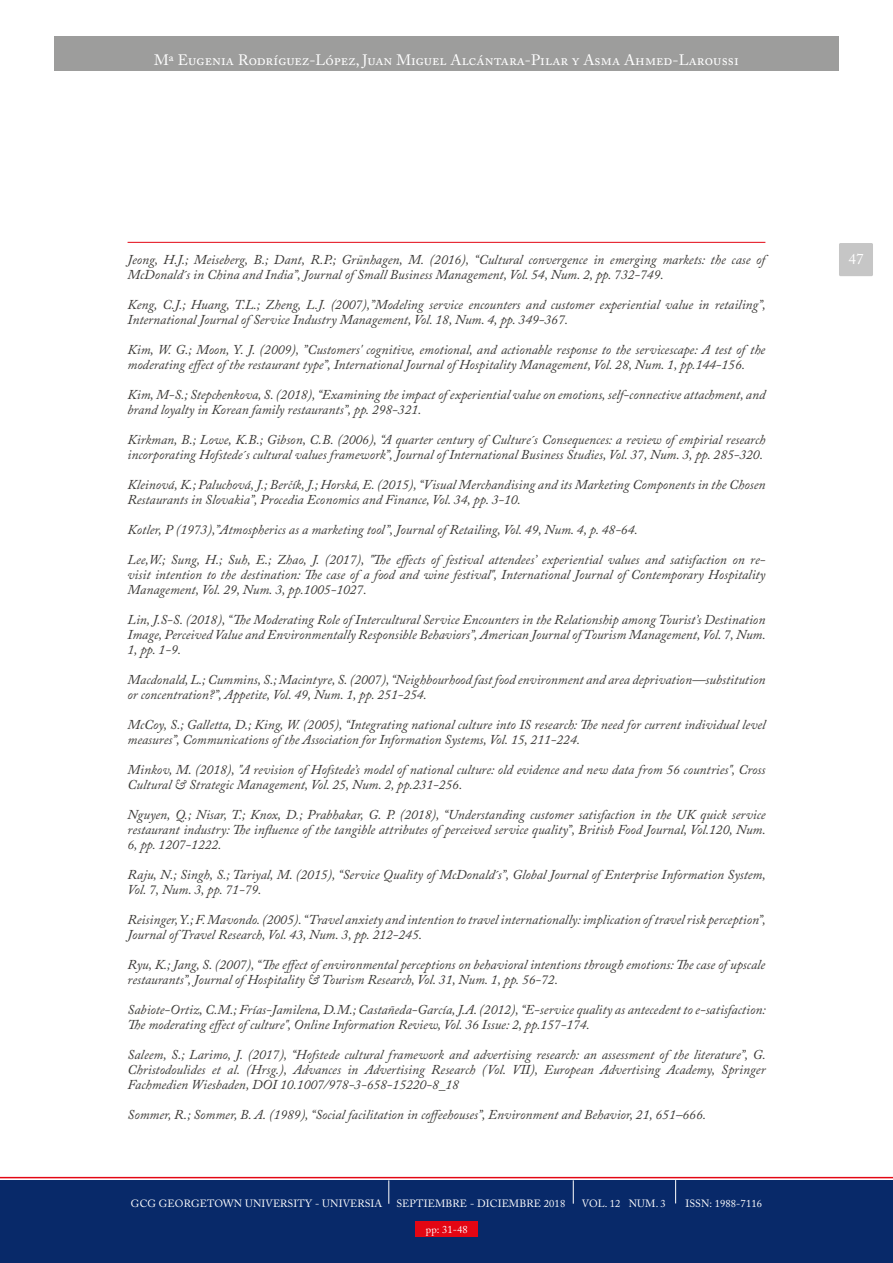
<style>
.page{position:relative;width:893px;height:1263px;background:#fff}
.page>*{position:absolute;margin:0;border:0;box-sizing:border-box;transform-origin:0 0}
.t1{font:15px "Adobe Caslon Pro";letter-spacing:.005em;color:#fff}
.t2{font:italic 13.5px/15px "Adobe Caslon Pro";color:#3a3835}
.t3{font:10.5px "Adobe Caslon Pro";letter-spacing:.01em;color:#fff}
</style>
<div class="page">
<div style="left:54px;top:37px;width:785px;height:34px;background:#9d9d9c"></div>
<div style="left:0;top:1180px;width:893px;height:83px;background:#082969"></div>
<svg style="left:0;top:1177px;width:893px;height:27px"></svg>
<div style="left:839px;top:243px;width:34px;height:33px;background:#c6c6c6;border-radius:2px"></div>
<hr style="left:128px;top:242px;width:637px;height:1px;background:#e30613">
<div style="left:415px;top:1221px;width:63px;height:16px;background:#e30613"></div>
<p class="t1" style="left:154px;top:51px;width:586px">Mª Eugenia Rodríguez-López, Juan Miguel Alcántara-Pilar y Asma Ahmed-Laroussi</p>
<p class="t2" style="left:128px;top:251px;width:639px">Jeong, H.J.; Meiseberg, B.; Dant, R.P.; Grünhagen, M. (2016), “Cultural convergence in emerging markets: the case of</p>
<p class="t1" style="left:848px;top:250px;width:16px">47</p>
<p class="t2" style="left:128px;top:266px;width:538px">McDonald´s in China and India”, Journal of Small Business Management, Vol. 54, Num. 2, pp. 732-749.</p>
<p class="t2" style="left:128px;top:296px;width:640px">Keng, C.J.; Huang, T.L.; Zheng, L.J. (2007),”Modeling service encounters and customer experiential value in retailing”,<br>International Journal of Service Industry Management, Vol. 18, Num. 4, pp. 349-367.</p>
<p class="t2" style="left:128px;top:341px;width:639px">Kim, W. G.; Moon, Y. J. (2009), ”Customers' cognitive, emotional, and actionable response to the servicescape: A test of the moderating effect of the restaurant type”, International Journal of Hospitality Management, Vol. 28, Num. 1, pp.144-156.</p>
<p class="t2" style="left:128px;top:386px;width:639px">Kim, M-S.; Stepchenkova, S. (2018), “Examining the impact of experiential value on emotions, self-connective attachment, and brand loyalty in Korean family restaurants”, pp. 298-321.</p>
<p class="t2" style="left:128px;top:431px;width:639px">Kirkman, B.; Lowe, K.B.; Gibson, C.B. (2006), “A quarter century of Culture´s Consequences: a review of empirial research incorporating Hofstede´s cultural values framework”, Journal of International Business Studies, Vol. 37, Num. 3, pp. 285-320.</p>
<p class="t2" style="left:128px;top:476px;width:639px">Kleinová, K.; Paluchová, J.; Berčík, J.; Horská, E. (2015), “Visual Merchandising and its Marketing Components in the Chosen<br>Restaurants in Slovakia”, Procedia Economics and Finance, Vol. 34, pp. 3-10.</p>
<p class="t2" style="left:128px;top:521px;width:512px">Kotler, P (1973),”Atmospherics as a marketing tool”, Journal of Retailing, Vol. 49, Num. 4, p. 48-64.</p>
<p class="t2" style="left:128px;top:551px;width:639px;text-align:justify">Lee,W.; Sung, H.; Suh, E.; Zhao, J. (2017), "The effects of festival attendees’ experiential values and satisfaction on re&shy;visit intention to the destination: The case of a food and wine festival", International Journal of Contemporary Hospitality Management, Vol. 29, Num. 3, pp.1005-1027.</p>
<p class="t2" style="left:128px;top:611px;width:640px;text-align:justify">Lin, J.S-S. (2018), “The Moderating Role of Intercultural Service Encounters in the Relationship among Tourist’s Destination Image, Perceived Value and Environmentally Responsible Behaviors”, American Journal of Tourism Management, Vol. 7, Num.<br>1, pp. 1-9.</p>
<p class="t2" style="left:128px;top:671px;width:639px">Macdonald, L.; Cummins, S.; Macintyre, S. (2007), “Neighbourhood fast food environment and area deprivation—substitution or concentration?”, Appetite, Vol. 49, Num. 1, pp. 251-254.</p>
<p class="t2" style="left:128px;top:716px;width:639px">McCoy, S.; Galletta, D.; King, W. (2005), “Integrating national culture into IS research: The need for current individual level measures”, Communications of the Association for Information Systems, Vol. 15, 211-224.</p>
<p class="t2" style="left:128px;top:761px;width:639px">Minkov, M. (2018), "A revision of Hofstede’s model of national culture: old evidence and new data from 56 countries", Cross<br>Cultural &amp; Strategic Management, Vol. 25, Num. 2, pp.231-256.</p>
<p class="t2" style="left:128px;top:806px;width:640px;text-align:justify">Nguyen, Q.; Nisar, T.; Knox, D.; Prabhakar, G. P. (2018), “Understanding customer satisfaction in the UK quick service restaurant industry: The influence of the tangible attributes of perceived service quality”, British Food Journal, Vol.120, Num.<br>6, pp. 1207-1222.</p>
<p class="t2" style="left:128px;top:866px;width:640px">Raju, N.; Singh, S.; Tariyal, M. (2015), “Service Quality of McDonald´s”, Global Journal of Enterprise Information System,<br>Vol. 7, Num. 3, pp. 71-79.</p>
<p class="t2" style="left:128px;top:911px;width:640px">Reisinger, Y.; F. Mavondo. (2005). “Travel anxiety and intention to travel internationally: implication of travel risk perception”,<br>Journal of Travel Research, Vol. 43, Num. 3, pp. 212-245.</p>
<p class="t2" style="left:128px;top:956px;width:639px">Ryu, K.; Jang, S. (2007), “The effect of environmental perceptions on behavioral intentions through emotions: The case of upscale restaurants”, Journal of Hospitality &amp; Tourism Research, Vol. 31, Num. 1, pp. 56-72.</p>
<p class="t2" style="left:128px;top:1001px;width:640px">Sabiote-Ortiz, C.M.; Frías-Jamilena, D.M.; Castañeda-García, J.A. (2012), “E‐service quality as antecedent to e‐satisfaction:<br>The moderating effect of culture", Online Information Review, Vol. 36 Issue: 2, pp.157-174.</p>
<p class="t2" style="left:128px;top:1046px;width:640px;text-align:justify">Saleem, S.; Larimo, J. (2017), “Hofstede cultural framework and advertising research: an assessment of the literature”, G.<br>Christodoulides et al. (Hrsg.), Advances in Advertising Research (Vol. VII), European Advertising Academy, Springer Fachmedien Wiesbaden, DOI 10.1007/978-3-658-15220-8_18</p>
<p class="t2" style="left:128px;top:1106px;width:580px">Sommer, R.; Sommer, B. A. (1989), “Social facilitation in coffeehouses”, Environment and Behavior, 21, 651–666.</p>
<p class="t3" style="left:131px;top:1197px;width:253px">GCG GEORGETOWN UNIVERSITY - UNIVERSIA</p>
<p class="t3" style="left:396px;top:1197px;width:170px">SEPTIEMBRE - DICIEMBRE 2018</p>
<p class="t3" style="left:582px;top:1197px;width:85px">VOL. 12 NUM. 3</p>
<p class="t3" style="left:685px;top:1197px;width:78px">ISSN: 1988-7116</p>
<p class="t3" style="left:426px;top:1223px;width:43px">pp: 31-48</p>
</div>
